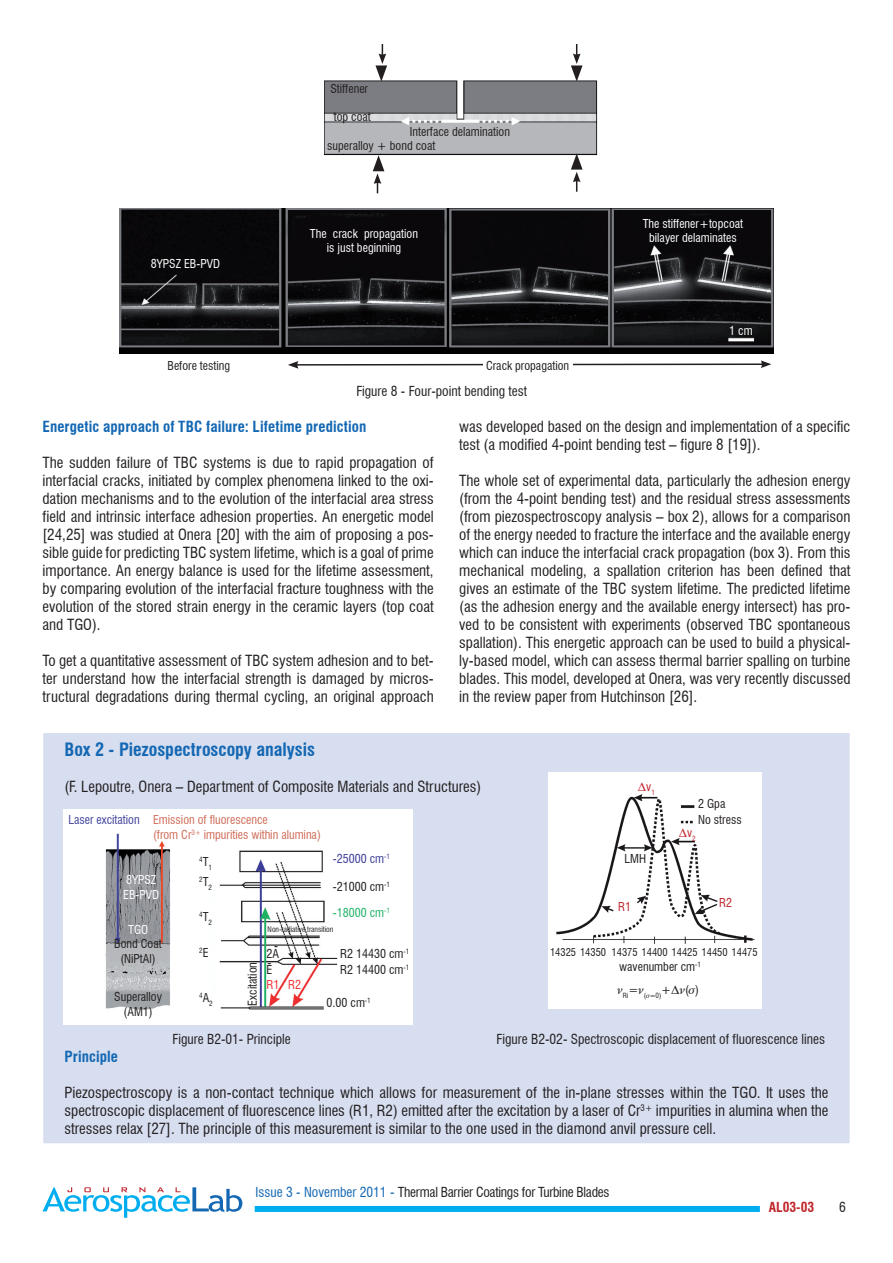
<style>
.page{position:relative;width:893px;height:1263px;background:#fff}
.page>*{position:absolute;margin:0;border:0;box-sizing:border-box;transform-origin:0 0}
.t1{font:700 condensed 18px "Swiss 721 BT";color:#1468b3}
.t2{font:condensed 15px/18px "Swiss 721 BT";color:#231f20;text-align:justify}
.t3{font:700 condensed 15px "Swiss 721 BT";letter-spacing:.005em;color:#1468b3}
.t4{font:condensed 13.5px "Swiss 721 BT";color:#231f20}
.t5{font:condensed 13.5px "Swiss 721 BT";letter-spacing:-.02em;color:#231f20}
.t6{font:700 condensed 13.5px "Swiss 721 BT";color:#c0262d}
.t7{font:condensed 12px/16.8px "Swiss 721 BT";color:#231f20}
.t8{font:condensed 12px/14.4px "Swiss 721 BT";color:#fff;text-align:center}
.t9{font:condensed 12px/15px "Swiss 721 BT";color:#cf6c58}
.t10{font:condensed 12px "Swiss 721 BT";color:#3b3e99}
.t11{font:condensed 12px "Swiss 721 BT";color:#1fb266}
.t12{font:condensed 12px "Swiss 721 BT";color:#c0262d}
.t13{font:condensed 12px "Swiss 721 BT";color:#ee3133}
.t14{font:condensed 10.5px "Swiss 721 BT";color:#231f20}
.t15{font:condensed 7.5px "Swiss 721 BT";color:#231f20}
.t16{font:condensed 7.05px "Swiss 721 BT";color:#231f20}
.s1{color:#40429b}
.s2{font-size:12px}
.s3{color:#1468b3}
</style>
<div class="page">
<div style="left:255px;top:1206px;width:505px;height:6px;background:#00aeef"></div>
<svg style="left:43px;top:1187px;width:199px;height:31px"></svg>
<img style="left:324px;top:65px;width:273px;height:107px">
<img style="left:119px;top:208px;width:655px;height:146px">
<div style="left:43px;top:732px;width:807px;height:412px;background:#d7def0"></div>
<div style="left:42px;top:731px;width:809px;height:414px;border:2px solid #fff"></div>
<img style="left:64px;top:810px;width:348px;height:215px">
<img style="left:548px;top:772px;width:214px;height:237px">
<svg style="left:288px;top:360px;width:483px;height:9px"></svg>
<div style="left:483px;top:355px;width:89px;height:19px;background:#fff"></div>
<svg style="left:375px;top:44px;width:12px;height:38px"></svg>
<svg style="left:571px;top:44px;width:12px;height:38px"></svg>
<svg style="left:571px;top:153px;width:12px;height:39px"></svg>
<svg style="left:373px;top:155px;width:11px;height:38px"></svg>
<svg style="left:638px;top:782px;width:8px;height:9px"></svg>
<svg style="left:679px;top:828px;width:8px;height:8px"></svg>
<svg style="left:672px;top:985px;width:7px;height:8px"></svg>
<p class="t7" style="left:330px;top:80px;width:39px">Stiffener</p>
<p class="t7" style="left:334px;top:109px;width:39px">top coat</p>
<p class="t7" style="left:327px;top:137px;width:110px">superalloy + bond coat</p>
<p class="t7" style="left:410px;top:123px;width:102px">Interface delamination</p>
<p class="t8" style="left:151px;top:256px;width:71px">8YPSZ EB-PVD</p>
<p class="t8" style="left:310px;top:226px;width:109px">The crack propagation is just beginning</p>
<p class="t8" style="left:643px;top:216px;width:102px">The stiffener+topcoat bilayer delaminates</p>
<p class="t8" style="left:729px;top:324px;width:25px">1 cm</p>
<p class="t7" style="left:168px;top:357px;width:64px">Before testing</p>
<p class="t7" style="left:486px;top:357px;width:85px">Crack propagation</p>
<p class="t4" style="left:356px;top:383px;width:172px">Figure 8 - Four-point bending test</p>
<p class="t2" style="left:459px;top:417px;width:393px">was developed based on the design and implementation of a specific test (a modified 4-point bending test – figure 8 [19]).</p>
<p class="t2" style="left:459px;top:472px;width:393px">The whole set of experimental data, particularly the adhesion energy (from the 4-point bending test) and the residual stress assessments (from piezospectroscopy analysis – box 2), allows for a comparison of the energy needed to fracture the interface and the available energy which can induce the interfacial crack propagation (box 3). From this mechanical modeling, a spallation criterion has been defined that gives an estimate of the TBC system lifetime. The predicted lifetime (as the adhesion energy and the available energy intersect) has pro&shy;ved to be consistent with experiments (observed TBC spontaneous spallation). This energetic approach can be used to build a physical&shy;ly-based model, which can assess thermal barrier spalling on turbine blades. This model, developed at Onera, was very recently discussed in the review paper from Hutchinson [26].</p>
<p class="t3" style="left:43px;top:418px;width:325px">Energetic approach of TBC failure: Lifetime prediction</p>
<p class="t2" style="left:43px;top:454px;width:393px">The sudden failure of TBC systems is due to rapid propagation of interfacial cracks, initiated by complex phenomena linked to the oxi&shy;dation mechanisms and to the evolution of the interfacial area stress field and intrinsic interface adhesion properties. An energetic model [24,25] was studied at Onera [20] with the aim of proposing a pos&shy;sible guide for predicting TBC system lifetime, which is a goal of prime importance. An energy balance is used for the lifetime assessment, by comparing evolution of the interfacial fracture toughness with the evolution of the stored strain energy in the ceramic layers (top coat and TGO).</p>
<p class="t2" style="left:43px;top:652px;width:393px">To get a quantitative assessment of TBC system adhesion and to bet&shy;ter understand how the interfacial strength is damaged by micros&shy;tructural degradations during thermal cycling, an original approach</p>
<p class="t1" style="left:65px;top:739px;width:252px">Box 2 - Piezospectroscopy analysis</p>
<p class="t2" style="left:65px;top:778px;width:418px">(F. Lepoutre, Onera – Department of Composite Materials and Structures)</p>
<p class="t9" style="left:153px;top:813px;width:169px;text-indent:-85px"><span class="s1">Laser excitation</span> Emission of fluorescence<br>(from Cr<sup>3+</sup> impurities within alumina)</p>
<p class="t16" style="left:199px;top:879px;width:14px">2<span class="s2">T</span>2</p>
<p class="t10" style="left:333px;top:851px;width:59px">-25000 cm<sup>-1</sup></p>
<p class="t7" style="left:333px;top:878px;width:59px">-21000 cm<sup>-1</sup></p>
<p class="t11" style="left:333px;top:906px;width:59px">-18000 cm<sup>-1</sup></p>
<p class="t7" style="left:340px;top:945px;width:71px">R2 14430 cm<sup>-1<br></sup>R2 14400 cm<sup>-1</sup></p>
<p class="t7" style="left:327px;top:994px;width:46px">0.00 cm<sup>-1</sup></p>
<p class="t16" style="left:199px;top:859px;width:14px">4<span class="s2">T</span>1</p>
<p class="t8" style="left:123px;top:872px;width:37px;line-height:15px;text-align:left">8YPSZ<br>EB-PVD</p>
<p class="t8" style="left:128px;top:922px;width:21px">TGO</p>
<p class="t7" style="left:114px;top:936px;width:49px;line-height:15px;text-align:center">Bond Coat (NiPtAl)</p>
<p class="t7" style="left:114px;top:989px;width:49px;line-height:15px;text-align:center">Superalloy (AM1)</p>
<p class="t16" style="left:199px;top:914px;width:14px">4<span class="s2">T</span>2</p>
<p class="t16" style="left:199px;top:946px;width:11px">2<span class="s2">E</span></p>
<p class="t16" style="left:199px;top:995px;width:15px">4<span class="s2">A</span>2</p>
<p class="t15" style="left:268px;top:925px;width:67px">Non-radiative transition</p>
<p class="t7" style="left:274px;top:937px;width:5px">-</p>
<p class="t7" style="left:266px;top:945px;width:14px">2A<br>E</p>
<p class="t7" style="left:244px;top:1006px;width:45px;rotate:-90deg">Excitation</p>
<p class="t7" style="left:268px;top:954px;width:5px">-</p>
<p class="t13" style="left:266px;top:977px;width:36px">R1 R2</p>
<p class="t12" style="left:646px;top:779px;width:10px">v<sub>1</sub></p>
<p class="t7" style="left:698px;top:795px;width:45px">2 Gpa<br>No stress</p>
<p class="t12" style="left:687px;top:825px;width:10px">v<sub>2</sub></p>
<p class="t7" style="left:624px;top:850px;width:23px">LMH</p>
<p class="t12" style="left:618px;top:899px;width:14px">R1</p>
<p class="t12" style="left:719px;top:896px;width:14px">R2</p>
<p class="t14" style="left:550px;top:945px;width:209px">14325 14350 14375 14400 14425 14450 14475</p>
<p class="t7" style="left:619px;top:958px;width:83px">wavenumber cm<sup>-1</sup></p>
<p class="t16" style="left:617px;top:991px;width:83px">■Ri<sup>=</sup>■(▲=0)<sup>+</sup> ■<sup>(</sup>▲<sup>)</sup></p>
<p class="t4" style="left:173px;top:1031px;width:120px">Figure B2-01- Principle</p>
<p class="t4" style="left:497px;top:1031px;width:330px">Figure B2-02- Spectroscopic displacement of fluorescence lines</p>
<p class="t3" style="left:65px;top:1048px;width:55px">Principle</p>
<p class="t2" style="left:65px;top:1084px;width:765px">Piezospectroscopy is a non-contact technique which allows for measurement of the in-plane stresses within the TGO. It uses the spectroscopic displacement of fluorescence lines (R1, R2) emitted after the excitation by a laser of Cr<sup>3+</sup> impurities in alumina when the stresses relax [27]. The principle of this measurement is similar to the one used in the diamond anvil pressure cell.</p>
<p class="t5" style="left:255px;top:1184px;width:356px"><span class="s3">Issue 3 - November 2011 -</span> Thermal Barrier Coatings for Turbine Blades</p>
<p class="t6" style="left:769px;top:1199px;width:47px">AL03-03</p>
<p class="t4" style="left:839px;top:1199px;width:8px">6</p>
</div>
